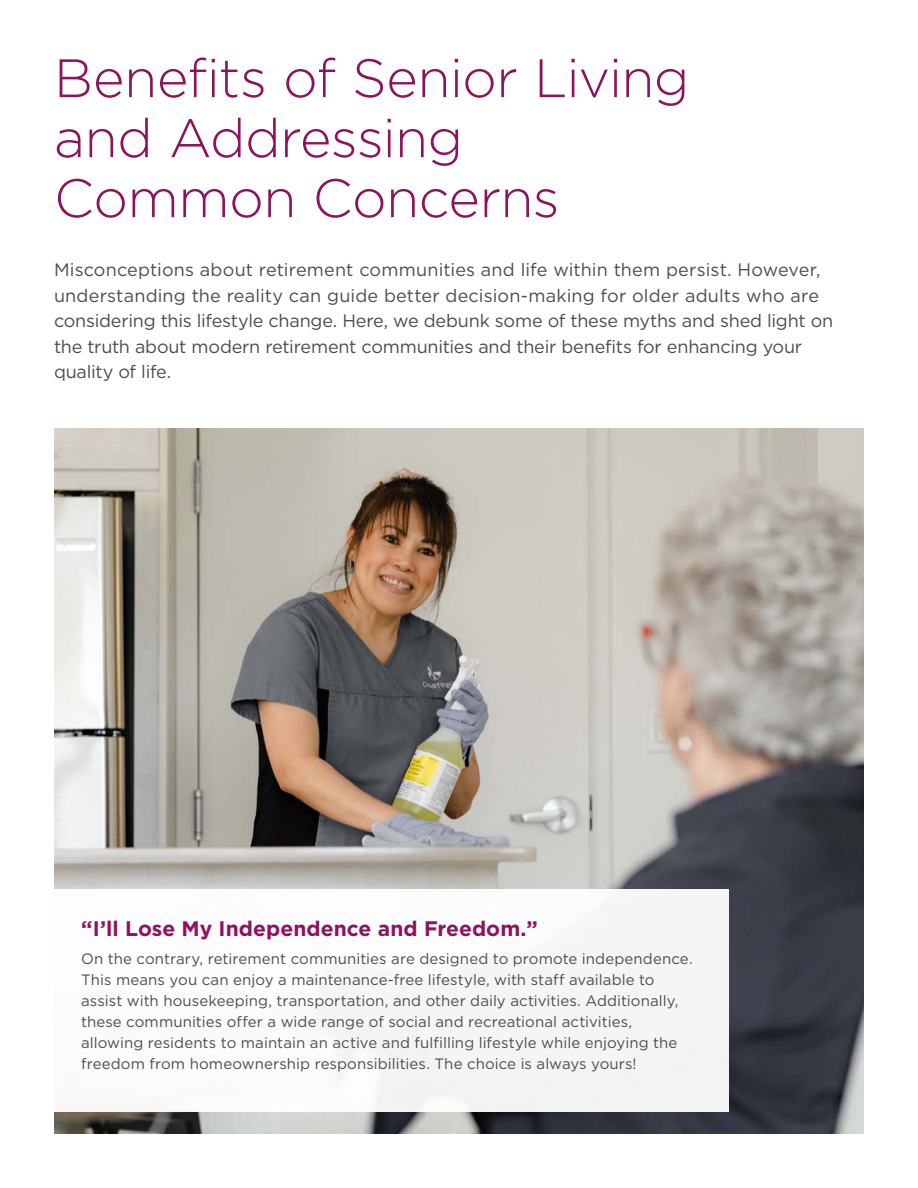
<style>
.page{position:relative;width:918px;height:1188px;background:#fff}
.page>*{position:absolute;margin:0;border:0;box-sizing:border-box;transform-origin:0 0}
.t1{font:300 54px/60px "Gotham HTF";letter-spacing:-.01em;color:#8d1360}
.t2{font:700 21px "Gotham HTF";letter-spacing:.005em;color:#8d1360}
.t3{font:18px/25.5px "Gotham HTF";letter-spacing:-.01em;color:#4d4d4f}
.t4{font:15px/21px "Gotham HTF";letter-spacing:.005em;color:#4d4d4f}
</style>
<div class="page">
<img style="left:54px;top:429px;width:810px;height:705px">
<div style="left:36px;top:889px;width:693px;height:222px;background:#fff"></div>
<h1 class="t1" style="left:54px;top:47px;width:637px">Benefits of Senior Living and Addressing<br>Common Concerns</h1>
<p class="t3" style="left:54px;top:257px;width:781px">Misconceptions about retirement communities and life within them persist. However, understanding the reality can guide better decision-making for older adults who are considering this lifestyle change. Here, we debunk some of these myths and shed light on the truth about modern retirement communities and their benefits for enhancing your quality of life.</p>
<h2 class="t2" style="left:81px;top:917px;width:458px">“I’ll Lose My Independence and Freedom.”</h2>
<p class="t4" style="left:81px;top:948px;width:613px">On the contrary, retirement communities are designed to promote independence.<br>This means you can enjoy a maintenance-free lifestyle, with staff available to assist with housekeeping, transportation, and other daily activities. Additionally, these communities offer a wide range of social and recreational activities, allowing residents to maintain an active and fulfilling lifestyle while enjoying the freedom from homeownership responsibilities. The choice is always yours!</p>
</div>
